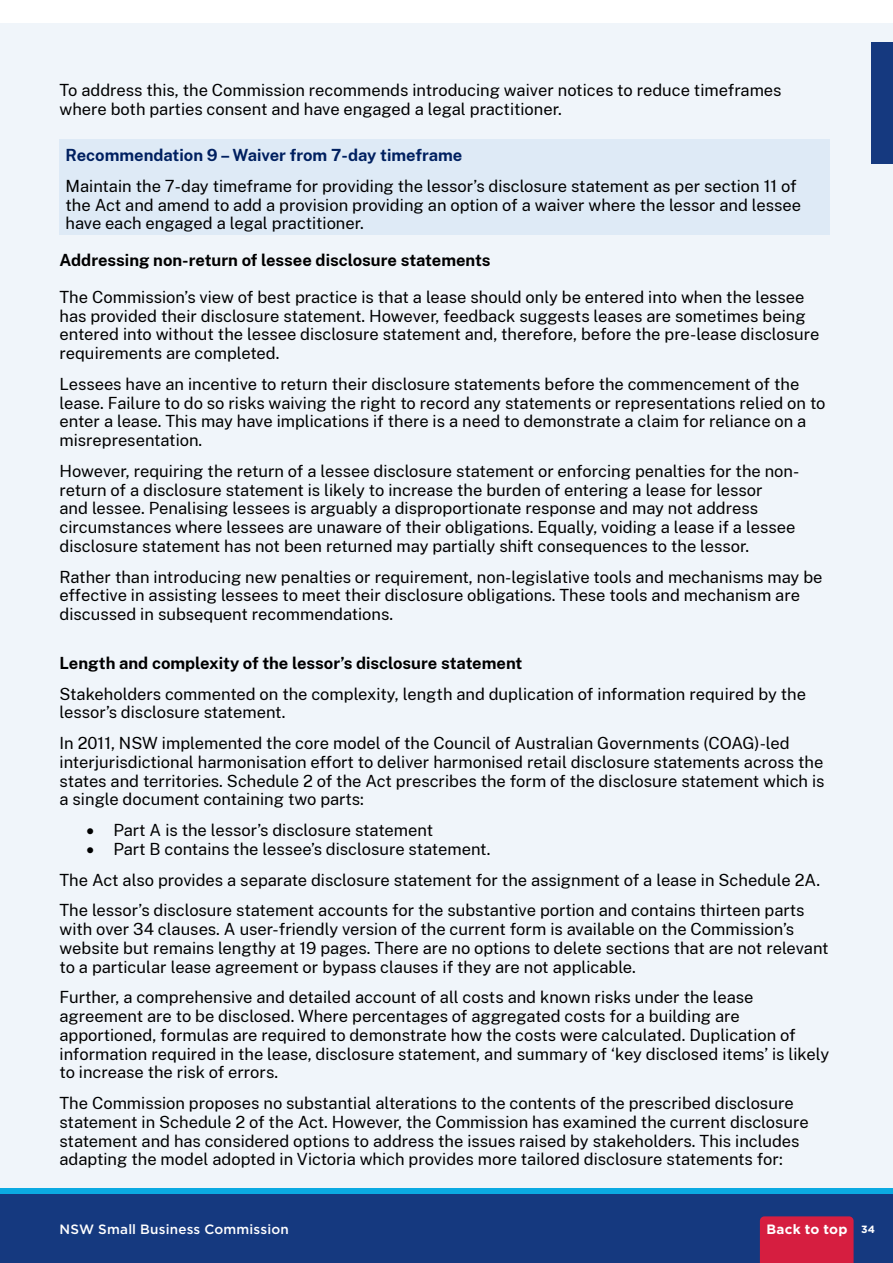
<style>
.page{position:relative;width:893px;height:1263px;background:#fff}
.page>*{position:absolute;margin:0;border:0;box-sizing:border-box;transform-origin:0 0}
.t1{font:16.5px/18.8px "Public Sans";color:#000}
.t2{font:700 16.5px "Public Sans";color:#000}
.t3{font:700 16.5px "Public Sans";color:#002060}
.t4{font:500 13.5px "Gotham";letter-spacing:.015em;color:#fff}
.t5{font:700 13.5px "Gotham";letter-spacing:.015em;color:#fff}
.t6{font:700 10.5px "Gotham";color:#fff}
</style>
<div class="page">
<div style="left:0;top:23px;width:893px;height:1170px;background:#f0f5fa"></div>
<div style="left:0;top:1188px;width:893px;height:75px;background:#15397f"></div>
<div style="left:0;top:1188px;width:893px;height:5px;background:#0baae2"></div>
<div style="left:760px;top:1216px;width:94px;height:47px;background:#d61e40"></div>
<div style="left:872px;top:43px;width:21px;height:121px;background:#15397f"></div>
<div style="left:60px;top:140px;width:770px;height:95px;background:#deeaf6"></div>
<p class="t1" style="left:60px;top:80px;width:724px">To address this, the Commission recommends introducing waiver notices to reduce timeframes where both parties consent and have engaged a legal practitioner.</p>
<p class="t3" style="left:66px;top:143px;width:415px">Recommendation 9 – Waiver from 7-day timeframe-</p>
<p class="t1" style="left:66px;top:176px;width:732px">Maintain the 7-day timeframe for providing the lessor’s disclosure statement as per section 11 of</p>
<p class="t1" style="left:66px;top:195px;width:737px">the Act and amend to add a provision providing an option of a waiver where the lessor and lessee</p>
<p class="t1" style="left:66px;top:213px;width:300px">have each engaged a legal practitioner.</p>
<p class="t2" style="left:60px;top:248px;width:433px">Addressing non-return of lessee disclosure statements</p>
<p class="t1" style="left:60px;top:287px;width:747px">The Commission’s view of best practice is that a lease should only be entered into when the lessee</p>
<p class="t1" style="left:60px;top:305px;width:748px">has provided their disclosure statement. However, feedback suggests leases are sometimes being</p>
<p class="t1" style="left:60px;top:324px;width:761px">entered into without the lessee disclosure statement and, therefore, before the pre-lease disclosure</p>
<p class="t1" style="left:60px;top:343px;width:238px">requirements are-completed.-</p>
<p class="t1" style="left:60px;top:374px;width:741px">Lessees have an incentive to return their disclosure statements before the commencement of the</p>
<p class="t1" style="left:60px;top:392px;width:784px">lease. Failure to-do so risks-waiving the right to record any statements-or representations relied on to-</p>
<p class="t1" style="left:60px;top:411px;width:748px">enter a lease. This may have implications if there is a need to demonstrate a claim for reliance on a misrepresentation.</p>
<p class="t1" style="left:60px;top:461px;width:741px">However, requiring the return of a lessee-disclosure statement or enforcing penalties for the non&shy;return of a disclosure statement is likely to increase the burden of entering a lease for lessor</p>
<p class="t1" style="left:60px;top:498px;width:700px">and lessee. Penalising lessees is arguably a disproportionate response and may not address</p>
<p class="t1" style="left:60px;top:517px;width:754px">circumstances-where lessees are unaware-of their obligations. Equally,-voiding a lease if a lessee&shy;disclosure statement has not been returned may partially shift consequences to the lessor.-</p>
<p class="t1" style="left:60px;top:566px;width:781px">Rather than introducing new penalties-or requirement, non-legislative tools and mechanisms may be-</p>
<p class="t1" style="left:60px;top:585px;width:742px">effective in assisting lessees to meet their disclosure obligations. These tools and mechanism are</p>
<p class="t1" style="left:60px;top:604px;width:352px">discussed in subsequent recommendations.-</p>
<p class="t2" style="left:60px;top:651px;width:481px">Length and complexity-of the lessor’s-disclosure statement-</p>
<p class="t1" style="left:60px;top:683px;width:765px">Stakeholders-commented on the-complexity, length and duplication-of information required by the-</p>
<p class="t1" style="left:60px;top:702px;width:227px">lessor’s disclosure statement.</p>
<p class="t1" style="left:60px;top:733px;width:766px">In 2011, NSW implemented the core model of the Council of Australian Governments (COAG)-led interjurisdictional harmonisation effort to deliver harmonised retail disclosure statements across the states and territories. Schedule 2 of the Act prescribes the form of the disclosure statement which is a single document containing two parts:</p>
<p class="t1" style="left:87px;top:820px;width:348px">• Part A is the lessor’s disclosure statement</p>
<p class="t1" style="left:87px;top:839px;width:405px">• Part B contains the lessee’s disclosure statement.</p>
<p class="t1" style="left:59px;top:869px;width:762px">The Act also provides a separate disclosure statement for the assignment of a lease in Schedule 2A.</p>
<p class="t1" style="left:59px;top:900px;width:746px">The lessor’s disclosure statement accounts for the substantive portion and contains thirteen parts</p>
<p class="t1" style="left:59px;top:919px;width:753px">with over 34 clauses. A user-friendly-version of the-current form is available-on the Commission’s-</p>
<p class="t1" style="left:59px;top:938px;width:771px">website but remains lengthy at 19 pages. There are no options to delete sections that are not relevant to a particular lease agreement or bypass clauses if they are not applicable.</p>
<p class="t1" style="left:59px;top:987px;width:712px">Further, a comprehensive and detailed account of all costs and known risks under the lease-</p>
<p class="t1" style="left:59px;top:1006px;width:682px">agreement are to be disclosed. Where percentages of aggregated costs for a building are</p>
<p class="t1" style="left:59px;top:1025px;width:788px">apportioned, formulas are required to-demonstrate how the-costs-were-calculated. Duplication of information required in the lease,-disclosure statement, and summary-of ‘key-disclosed items’ is likely&shy;to increase the risk of errors.-</p>
<p class="t1" style="left:59px;top:1093px;width:736px">The Commission proposes no substantial alterations to the contents of the prescribed disclosure</p>
<p class="t1" style="left:59px;top:1112px;width:767px">statement in Schedule 2 of the Act. However, the Commission has-examined the-current disclosure&shy;statement and has-considered options to address the issues raised by stakeholders. This includes-</p>
<p class="t1" style="left:59px;top:1149px;width:725px">adapting the model adopted in Victoria which provides more tailored disclosure statements for:</p>
<p class="t4" style="left:60px;top:1220px;width:231px">NSW Small Business Commission</p>
<p class="t5" style="left:766px;top:1220px;width:82px">Back to top</p>
<p class="t6" style="left:861px;top:1222px;width:15px">34</p>
</div>
